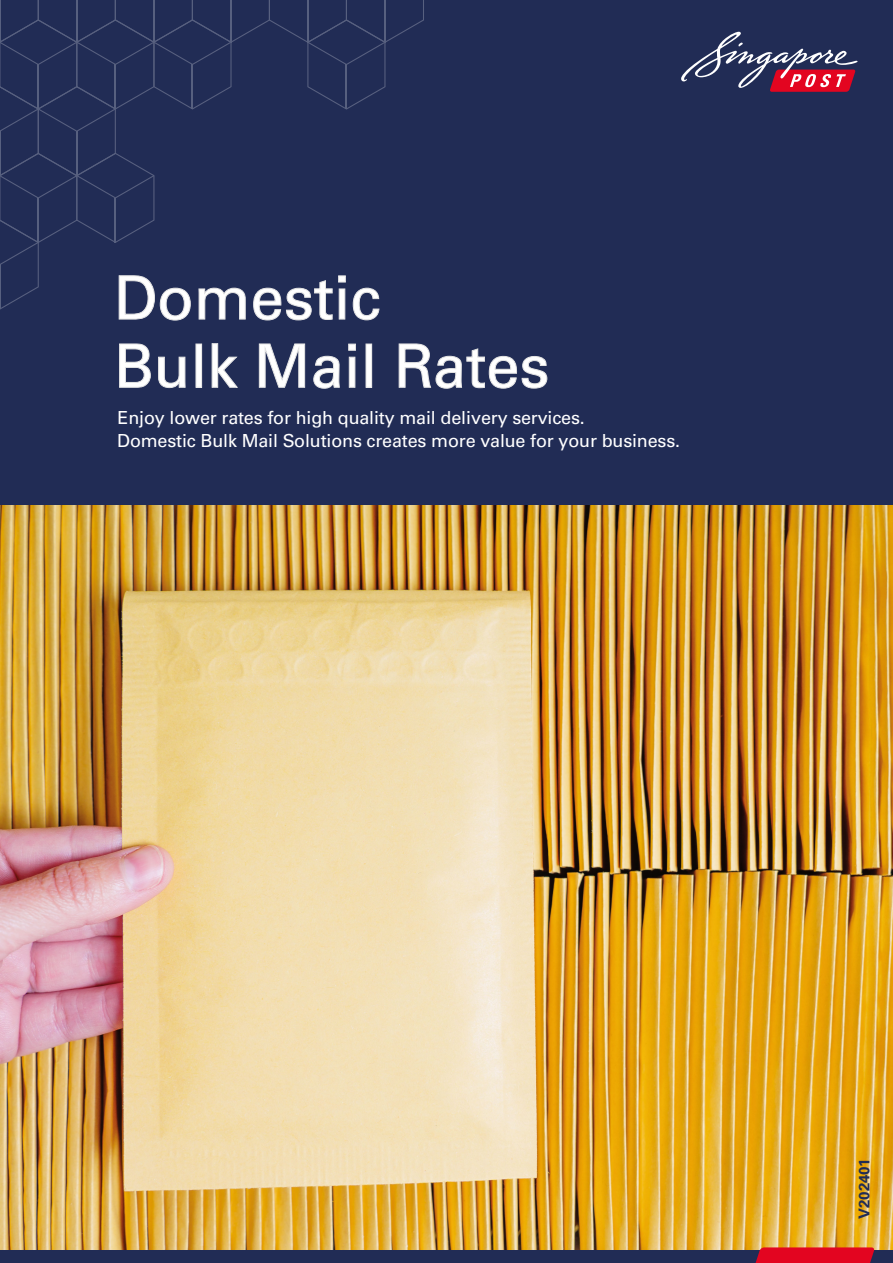
<style>
.page{position:relative;width:893px;height:1263px;background:#fff}
.page>*{position:absolute;margin:0;border:0;box-sizing:border-box;transform-origin:0 0}
.t1{font:60px/68.2px "Univers LT Std";color:#fff}
.t2{font:18px/22.5px "Univers LT Std";letter-spacing:-.01em;color:#fff}
.t3{font:700 15px "Univers LT Std";color:#212c55}
</style>
<div class="page">
<img style="left:0;top:505px;width:893px;height:746px">
<div style="left:0;top:1251px;width:893px;height:12px;background:#212c55"></div>
<svg style="left:754px;top:1247px;width:121px;height:16px"></svg>
<div style="left:0;top:0;width:893px;height:505px;background:#212c55"></div>
<svg style="left:681px;top:32px;width:176px;height:60px"></svg>
<svg style="left:0;top:0;width:424px;height:320px"></svg>
<svg style="left:119px;top:344px;width:32px;height:44px"></svg>
<svg style="left:158px;top:357px;width:27px;height:31px"></svg>
<div style="left:196px;top:344px;width:6px;height:43px;border:1px solid #e3e3e3"></div>
<svg style="left:212px;top:343px;width:26px;height:45px"></svg>
<svg style="left:259px;top:344px;width:46px;height:44px"></svg>
<svg style="left:313px;top:356px;width:27px;height:33px"></svg>
<svg style="left:348px;top:344px;width:8px;height:44px"></svg>
<div style="left:366px;top:344px;width:6px;height:43px;border:1px solid #e3e3e3"></div>
<svg style="left:399px;top:343px;width:148px;height:46px"></svg>
<h1 class="t1" style="left:114px;top:264px;width:437px">Domestic<br>Bulk Mail Rates</h1>
<p class="t2" style="left:117px;top:407px;width:565px">Enjoy lower rates for high quality mail delivery services.<br>Domestic Bulk Mail Solutions creates more value for your business.</p>
<p class="t3" style="left:855px;top:1219px;width:62px;rotate:-90deg">V202401</p>
</div>
